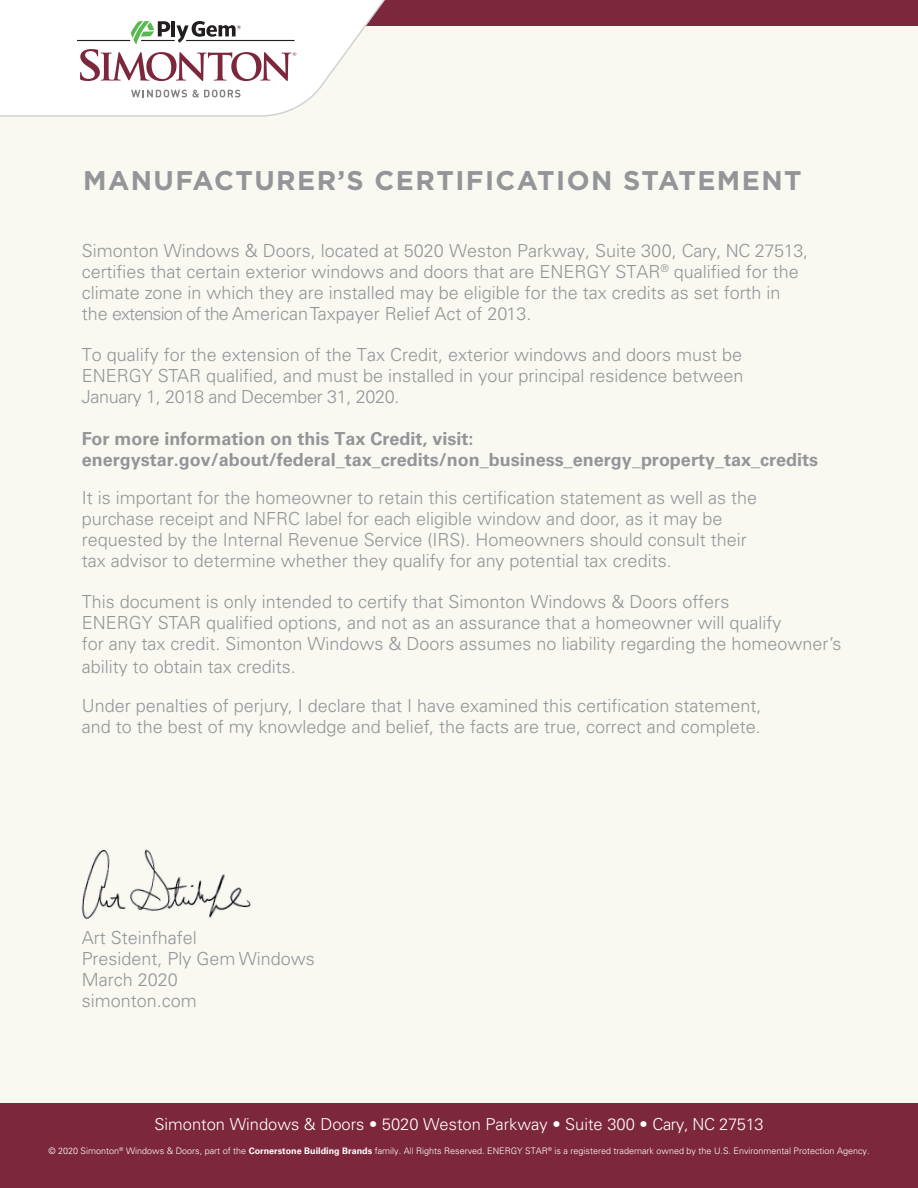
<style>
.page{position:relative;width:918px;height:1188px;background:#f9f9f2}
.page>*{position:absolute;margin:0;border:0;box-sizing:border-box;transform-origin:0 0}
.t1{font:700 27px "Gotham";letter-spacing:.055em;color:#939598}
.t2{font:300 18px/21px "Univers";color:#939598}
.t3{font:700 18px/21.6px "Univers";color:#939598}
.t4{font:300 16.5px "Univers";color:#fff}
.t5{font:300 9px "Univers";color:#fff}
.s1{font-weight:700}
</style>
<div class="page">
<svg style="left:0;top:81px;width:326px;height:36px"></svg>
<div style="left:0;top:1104px;width:918px;height:84px;background:#7d273c"></div>
<img style="left:81px;top:849px;width:170px;height:70px">
<svg style="left:131px;top:90px;width:109px;height:7px"></svg>
<svg style="left:0;top:0;width:918px;height:81px"></svg>
<h1 class="t1" style="left:83px;top:162px;width:720px">MANUFACTURER’S CERTIFICATION STATEMENT</h1>
<p class="t2" style="left:82px;top:240px;width:728px">Simonton Windows &amp; Doors, located at 5020 Weston Parkway, Suite 300, Cary, NC 27513, certifies that certain exterior windows and doors that are ENERGY STAR<sup>®</sup> qualified for the climate zone in which they are installed may be eligible for the tax credits as set forth in the extension of the AmericanTaxpayer Relief Act of 2013.</p>
<p class="t2" style="left:82px;top:345px;width:663px;text-align:justify">To qualify for the extension of the Tax Credit, exterior windows and doors must be ENERGY STAR qualified, and must be installed in your principal residence between January 1, 2018 and December 31, 2020.</p>
<p class="t3" style="left:82px;top:428px;width:738px">For more information on this Tax Credit, visit: energystar.gov/about/federal_tax_credits/non_business_energy_property_tax_credits</p>
<p class="t2" style="left:82px;top:487px;width:677px">It is important for the homeowner to retain this certification statement as well as the purchase receipt and NFRC label for each eligible window and door, as it may be requested by the Internal Revenue Service (IRS). Homeowners should consult their tax advisor to determine whether they qualify for any potential tax credits.</p>
<p class="t2" style="left:82px;top:591px;width:761px;line-height:21.5px">This document is only intended to certify that Simonton Windows &amp; Doors offers<br>ENERGY STAR qualified options, and not as an assurance that a homeowner will qualify<br>for any tax credit. Simonton Windows &amp; Doors assumes no liability regarding the homeowner’s ability to obtain tax credits.</p>
<p class="t2" style="left:82px;top:696px;width:681px">Under penalties of perjury, I declare that I have examined this certification statement, and to the best of my knowledge and belief, the facts are true, correct and complete.</p>
<p class="t2" style="left:82px;top:927px;width:234px">Art Steinfhafel<br>President, Ply Gem Windows<br>March 2020<br>simonton.com</p>
<p class="t4" style="left:154px;top:1114px;width:611px">Simonton Windows &amp; Doors • 5020 Weston Parkway • Suite 300 • Cary, NC 27513</p>
<p class="t5" style="left:48px;top:1145px;width:823px">© 2020 Simonton<sup>®</sup> Windows &amp; Doors, part of the <span class="s1">Cornerstone Building Brands</span> family. All Rights Reserved. ENERGY STAR<sup>®</sup> is a registered trademark owned by the U.S. Environmental Protection Agency.</p>
</div>
